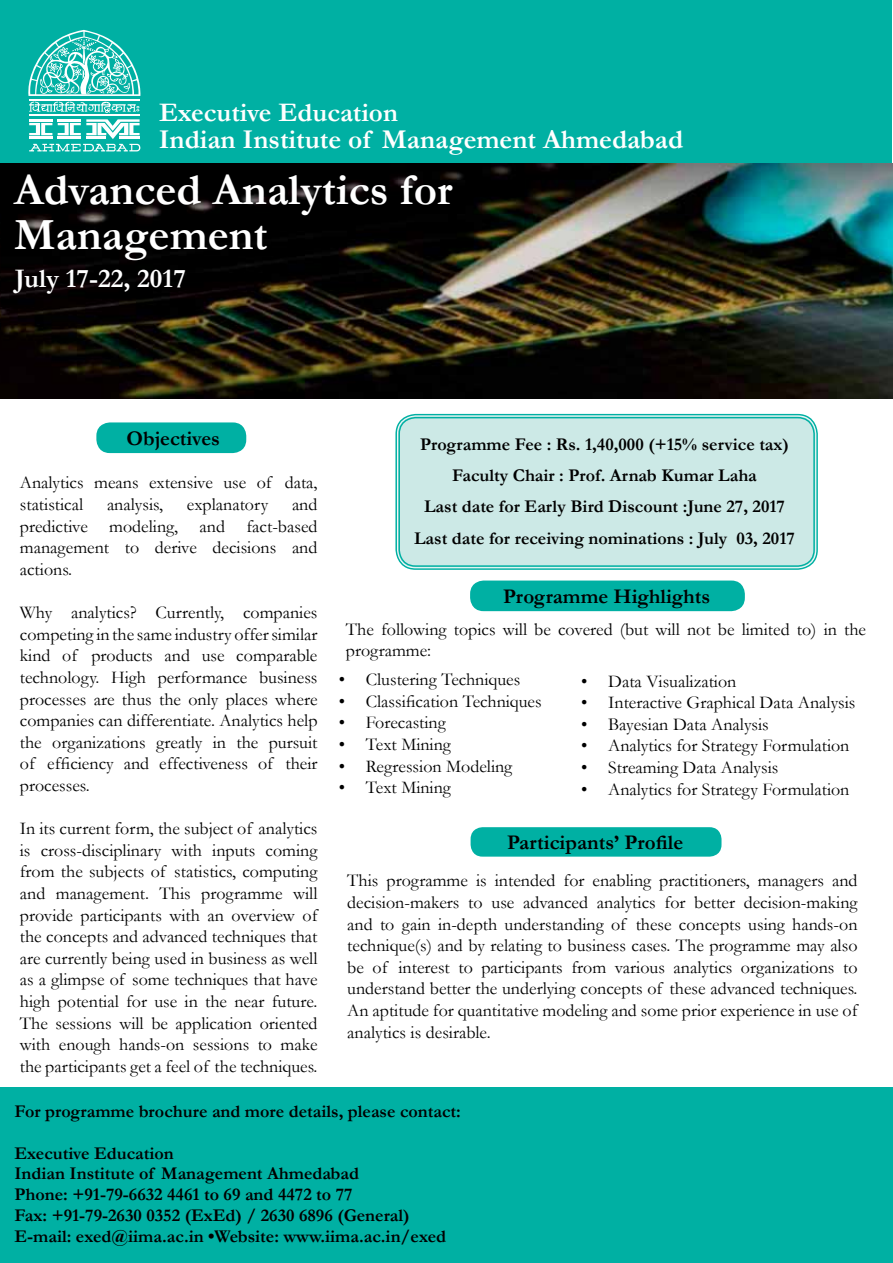
<style>
.page{position:relative;width:893px;height:1263px;background:#fff}
.page>*{position:absolute;margin:0;border:0;box-sizing:border-box;transform-origin:0 0}
.t1{font:700 45px/45px "Garamond";color:#fff}
.t2{font:700 27.45px "Garamond";color:#fff}
.t3{font:700 27px "Garamond";color:#fff}
.t4{font:700 21px "Garamond";color:#000}
.t5{font:18px/21.6px "Garamond";color:#000;text-align:justify}
.t6{font:700 18px/20.7px "Garamond";color:#000;text-align:center}
</style>
<div class="page">
<div style="left:0;top:1087px;width:893px;height:176px;background:#00b0a3"></div>
<div style="left:398px;top:416px;width:418px;height:152px;background:#cce9e6;border-radius:18px"></div>
<div style="left:395px;top:414px;width:423px;height:156px;border:1px solid #00b0a3;border-radius:20px"></div>
<div style="left:398px;top:417px;width:417px;height:150px;border:1px solid #00b0a3;border-radius:16px"></div>
<div style="left:0;top:0;width:891px;height:167px;background:#00b0a3"></div>
<div style="left:470px;top:580px;width:275px;height:31px;background:#00b0a3;border-radius:14px"></div>
<div style="left:96px;top:422px;width:150px;height:31px;background:#00b0a3;border-radius:14px"></div>
<div style="left:471px;top:827px;width:250px;height:30px;background:#00b0a3;border-radius:12px"></div>
<hr style="left:29px;top:114px;width:111px;height:2px;background:#fff">
<svg style="left:29px;top:119px;width:111px;height:32px"></svg>
<svg style="left:28px;top:30px;width:112px;height:83px"></svg>
<img style="left:0;top:164px;width:893px;height:234px">
<h3 class="t3" style="left:159px;top:94px;width:240px">Executive Education</h3>
<h2 class="t2" style="left:159px;top:120px;width:526px">Indian Institute of Management Ahmedabad</h2>
<h1 class="t1" style="left:14px;top:168px;width:440px">Advanced Analytics for<br>Management</h1>
<h3 class="t3" style="left:15px;top:260px;width:173px">July 17-22, 2017</h3>
<p class="t4" style="left:127px;top:424px;width:95px">Objectives</p>
<p class="t5" style="left:20px;top:472px;width:299px">Analytics means extensive use of data, statistical</p>
<p class="t5" style="left:20px;top:493px;width:299px;text-indent:272px">and predictive modeling, and fact-based management to derive decisions and actions.</p>
<p class="t5" style="left:20px;top:601px;width:299px">Why analytics? Currently, companies competing in the same industry offer similar kind of products and use comparable technology. High performance business processes are thus the only places where companies can differentiate. Analytics help the organizations greatly in the pursuit of efficiency and effectiveness of their processes.</p>
<p class="t5" style="left:20px;top:817px;width:299px">In its current form, the subject of analytics is cross-disciplinary with inputs coming from the subjects of statistics, computing and management. This programme will provide participants with an overview of the concepts and advanced techniques that are currently being used in business as well as a glimpse of some techniques that have high potential for use in the near future.<br>The sessions will be application oriented with enough hands-on sessions to make the participants get a feel of the techniques.</p>
<p class="t5" style="left:107px;top:493px;width:58px">analysis,</p>
<p class="t5" style="left:187px;top:493px;width:83px">explanatory</p>
<p class="t6" style="left:414px;top:429px;width:382px;line-height:31.2px">Programme Fee : Rs. 1,40,000 (+15% service tax)<br>Faculty Chair : Prof. Arnab Kumar Laha<br>Last date for Early Bird Discount :June 27, 2017<br>Last date for receiving nominations : July 03, 2017</p>
<p class="t4" style="left:503px;top:582px;width:209px">Programme Highlights</p>
<p class="t5" style="left:346px;top:618px;width:522px">The following topics will be covered (but will not be limited to) in the programme:</p>
<p class="t5" style="left:339px;top:668px;width:183px">• Clustering Techniques</p>
<p class="t5" style="left:339px;top:690px;width:204px">• Classification Techniques</p>
<p class="t5" style="left:339px;top:711px;width:109px">• Forecasting</p>
<p class="t5" style="left:339px;top:733px;width:114px">• Text Mining</p>
<p class="t5" style="left:339px;top:755px;width:175px">• Regression Modeling</p>
<p class="t5" style="left:339px;top:776px;width:114px">• Text Mining</p>
<p class="t5" style="left:581px;top:670px;width:157px">• Data Visualization</p>
<p class="t5" style="left:581px;top:691px;width:276px">• Interactive Graphical Data Analysis</p>
<p class="t5" style="left:581px;top:713px;width:189px">• Bayesian Data Analysis</p>
<p class="t5" style="left:581px;top:734px;width:270px">• Analytics for Strategy Formulation</p>
<p class="t5" style="left:581px;top:756px;width:199px">• Streaming Data Analysis</p>
<p class="t5" style="left:581px;top:778px;width:270px">• Analytics for Strategy Formulation</p>
<p class="t4" style="left:507px;top:828px;width:178px">Participants’ Profile</p>
<p class="t5" style="left:347px;top:869px;width:512px">This programme is intended for enabling practitioners, managers and decision-makers to use advanced analytics for better decision-making and to gain in-depth understanding of these concepts using hands-on technique(s) and by relating to business cases. The programme may also be of interest to participants from various analytics organizations to understand better the underlying concepts of these advanced techniques.<br>An aptitude for quantitative modeling and some prior experience in use of analytics is desirable.</p>
<p class="t6" style="left:15px;top:1101px;width:448px">For programme brochure and more details, please contact:</p>
<p class="t6" style="left:15px;top:1142px;width:433px;text-align:left">Executive Education<br>Indian Institute of Management Ahmedabad<br>Phone: +91-79-6632 4461 to 69 and 4472 to 77<br>Fax: +91-79-2630 0352 (ExEd) / 2630 6896 (General)<br>E-mail: exed@iima.ac.in •Website: www.iima.ac.in/exed</p>
</div>
